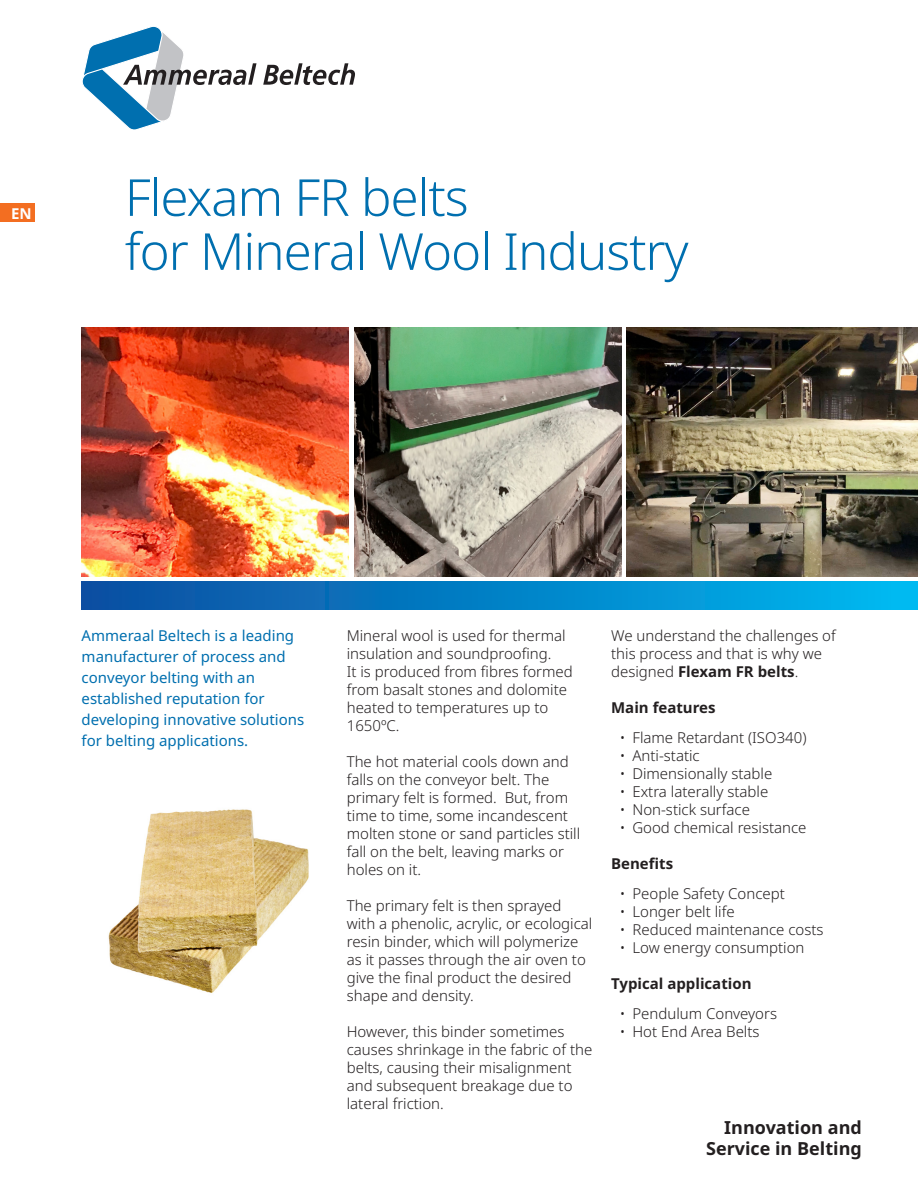
<style>
.page{position:relative;width:918px;height:1188px;background:#fff}
.page>*{position:absolute;margin:0;border:0;box-sizing:border-box;transform-origin:0 0}
.t1{font:300 51px "Noto Sans";letter-spacing:-.02em;color:#006faf}
.t2{font:700 18px "Noto Sans";color:#231f20}
.t3{font:300 15px/18px "Noto Sans";color:#231f20}
.t4{font:15px/21px "Noto Sans";color:#006faf}
.t5{font:700 15px "Noto Sans";color:#231f20}
.t6{font:700 15px "Noto Sans";color:#fff}
.s1{font-weight:700}
</style>
<div class="page">
<div style="left:0;top:204px;width:35px;height:18px;background:#f36e21"></div>
<svg style="left:82px;top:26px;width:175px;height:104px"></svg>
<svg style="left:263px;top:63px;width:92px;height:22px"></svg>
<div style="left:82px;top:582px;width:836px;height:27px;background:linear-gradient(to right,#0c4c9f,#00baf1)"></div>
<img style="left:82px;top:328px;width:267px;height:248px">
<img style="left:354px;top:328px;width:267px;height:248px">
<img style="left:627px;top:328px;width:291px;height:248px">
<img style="left:108px;top:809px;width:201px;height:184px">
<p class="t6" style="left:11px;top:203px;width:22px">EN</p>
<p class="t1" style="left:125px;top:162px;width:345px">Flexam FR belts</p>
<p class="t1" style="left:125px;top:216px;width:565px">for Mineral Wool Industry</p>
<p class="t4" style="left:82px;top:625px;width:224px">Ammeraal Beltech is a leading manufacturer of process and conveyor belting with an established reputation for developing innovative solutions for belting applications.</p>
<p class="t3" style="left:611px;top:626px;width:226px">We understand the challenges of this process and that is why we designed <span class="s1">Flexam FR belts</span>.</p>
<p class="t3" style="left:347px;top:626px;width:228px">Mineral wool is used for thermal insulation and soundproofing.<br>It is produced from fibres formed from basalt stones and dolomite heated to temperatures up to<br>1650ºC.</p>
<p class="t3" style="left:347px;top:752px;width:235px">The hot material cools down and falls on the conveyor belt. The primary felt is formed. But, from time to time, some incandescent molten stone or sand particles still fall on the belt, leaving marks or holes on it.</p>
<p class="t3" style="left:347px;top:896px;width:247px">The primary felt is then sprayed with a phenolic, acrylic, or ecological resin binder, which will polymerize as it passes through the air oven to give the final product the desired shape and density.</p>
<p class="t3" style="left:347px;top:1022px;width:247px">However, this binder sometimes causes shrinkage in the fabric of the belts, causing their misalignment and subsequent breakage due to lateral friction.</p>
<p class="t5" style="left:611px;top:696px;width:106px">Main features</p>
<p class="t3" style="left:620px;top:728px;width:188px">• Flame Retardant (ISO340)</p>
<p class="t3" style="left:620px;top:746px;width:82px">• Anti-static</p>
<p class="t3" style="left:620px;top:764px;width:154px">• Dimensionally stable</p>
<p class="t3" style="left:620px;top:782px;width:150px">• Extra laterally stable</p>
<p class="t3" style="left:620px;top:800px;width:132px">• Non-stick surface</p>
<p class="t3" style="left:620px;top:818px;width:188px">• Good chemical resistance</p>
<p class="t5" style="left:611px;top:852px;width:64px">Benefits</p>
<p class="t3" style="left:620px;top:884px;width:167px">• People Safety Concept</p>
<p class="t3" style="left:620px;top:902px;width:116px">• Longer belt life</p>
<p class="t3" style="left:620px;top:920px;width:205px">• Reduced maintenance costs</p>
<p class="t3" style="left:620px;top:938px;width:186px">• Low energy consumption</p>
<p class="t5" style="left:611px;top:972px;width:142px">Typical application</p>
<p class="t3" style="left:620px;top:1004px;width:159px">• Pendulum Conveyors</p>
<p class="t3" style="left:620px;top:1022px;width:141px">• Hot End Area Belts</p>
<p class="t2" style="left:724px;top:1114px;width:139px">Innovation and</p>
<p class="t2" style="left:706px;top:1136px;width:157px">Service in Belting</p>
</div>
